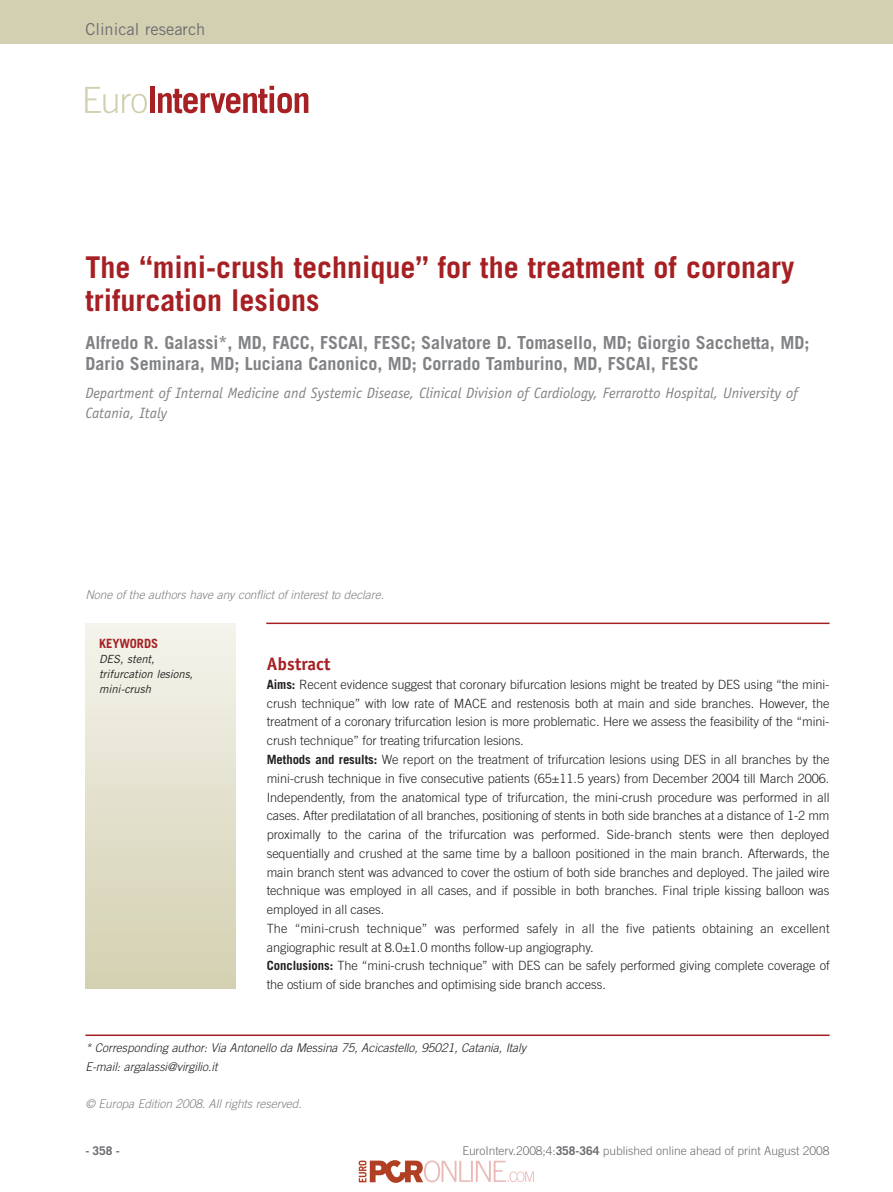
<style>
.page{position:relative;width:893px;height:1192px;background:#fff}
.page>*{position:absolute;margin:0;border:0;box-sizing:border-box;transform-origin:0 0}
.t1{font:700 30px/33px "Trade Gothic";color:#a62023}
.t2{font:700 18px/21px "Trade Gothic";color:#808285}
.t3{font:700 18px "Officina Sans";color:#a62023}
.t4{font:16.5px "Trade Gothic";color:#6c6d70}
.t5{font:italic 15px/19.5px "Officina Sans";color:#808285}
.t6{font:300 12.75px/18.8px "Trade Gothic";letter-spacing:-.005em;color:#231f20}
.t7{font:700 12.75px "Trade Gothic";letter-spacing:-.005em;color:#a62023}
.t8{font:italic 300 12px/18.8px "Trade Gothic";color:#231f20}
.t9{font:italic 300 12px "Trade Gothic";color:#808285}
.t10{font:300 12px "Trade Gothic";color:#6c6d70}
.t11{font:700 12px "Trade Gothic";color:#6c6d70}
.t12{font:italic 11.25px/15px "Trade Gothic";color:#231f20}
.s1{font-weight:700}
</style>
<div class="page">
<div style="left:85px;top:623px;width:151px;height:365px;background:linear-gradient(to bottom,#f4f3ec,#d3cfb0)"></div>
<hr style="left:266px;top:622px;width:563px;height:2px;background:#a62023">
<hr style="left:85px;top:1034px;width:744px;height:1px;background:#a62023">
<div style="left:0;top:0;width:893px;height:44px;background:#d3d0b2"></div>
<svg style="left:85px;top:87px;width:62px;height:26px"></svg>
<div style="left:150px;top:87px;width:5px;height:26px;background:#a72023"></div>
<svg style="left:158px;top:86px;width:150px;height:27px"></svg>
<img style="left:358px;top:1160px;width:176px;height:23px">
<p class="t4" style="left:85px;top:23px;width:122px">Clinical research</p>
<h1 class="t1" style="left:85px;top:254px;width:710px">The “mini-crush technique” for the treatment of coronary trifurcation lesions</h1>
<h2 class="t2" style="left:85px;top:334px;width:725px">Alfredo R. Galassi*, MD, FACC, FSCAI, FESC; Salvatore D. Tomasello, MD; Giorgio Sacchetta, MD;<br>Dario Seminara, MD; Luciana Canonico, MD; Corrado Tamburino, MD, FSCAI, FESC</h2>
<p class="t5" style="left:85px;top:385px;width:714px">Department of Internal Medicine and Systemic Disease, Clinical Division of Cardiology, Ferrarotto Hospital, University of<br>Catania, Italy</p>
<p class="t9" style="left:85px;top:590px;width:303px">None of the authors have any conflict of interest to declare.</p>
<p class="t7" style="left:99px;top:638px;width:61px">KEYWORDS</p>
<p class="t12" style="left:99px;top:652px;width:98px">DES, stent, trifurcation lesions, mini-crush</p>
<h2 class="t3" style="left:267px;top:657px;width:65px">Abstract</h2>
<p class="t6" style="left:267px;top:676px;width:564px"><span class="s1">Aims:</span> Recent evidence suggest that coronary bifurcation lesions might be treated by DES using “the mini&shy;crush technique” with low rate of MACE and restenosis both at main and side branches. However, the treatment of a coronary trifurcation lesion is more problematic. Here we assess the feasibility of the “mini&shy;crush technique” for treating trifurcation lesions.<br><span class="s1">Methods and results:</span> We report on the treatment of trifurcation lesions using DES in all branches by the mini-crush technique in five consecutive patients (65±11.5 years) from December 2004 till March 2006.<br>Independently, from the anatomical type of trifurcation, the mini-crush procedure was performed in all cases. After predilatation of all branches, positioning of stents in both side branches at a distance of 1-2 mm proximally to the carina of the trifurcation was performed. Side-branch stents were then deployed sequentially and crushed at the same time by a balloon positioned in the main branch. Afterwards, the main branch stent was advanced to cover the ostium of both side branches and deployed. The jailed wire technique was employed in all cases, and if possible in both branches. Final triple kissing balloon was employed in all cases.<br>The “mini-crush technique” was performed safely in all the five patients obtaining an excellent angiographic result at 8.0±1.0 months follow-up angiography.<br><span class="s1">Conclusions:</span> The “mini-crush technique” with DES can be safely performed giving complete coverage of the ostium of side branches and optimising side branch access.</p>
<p class="t8" style="left:85px;top:1039px;width:445px">* Corresponding author: Via Antonello da Messina 75, Acicastello, 95021, Catania, Italy<br>E-mail: argalassi@virgilio.it</p>
<p class="t9" style="left:85px;top:1099px;width:220px">© Europa Edition 2008. All rights reserved.</p>
<p class="t11" style="left:85px;top:1145px;width:36px">- 358 -</p>
<p class="t10" style="left:462px;top:1145px;width:369px">EuroInterv.2008;4:<span class="s1">358-364</span> published online ahead of print August 2008</p>
</div>
